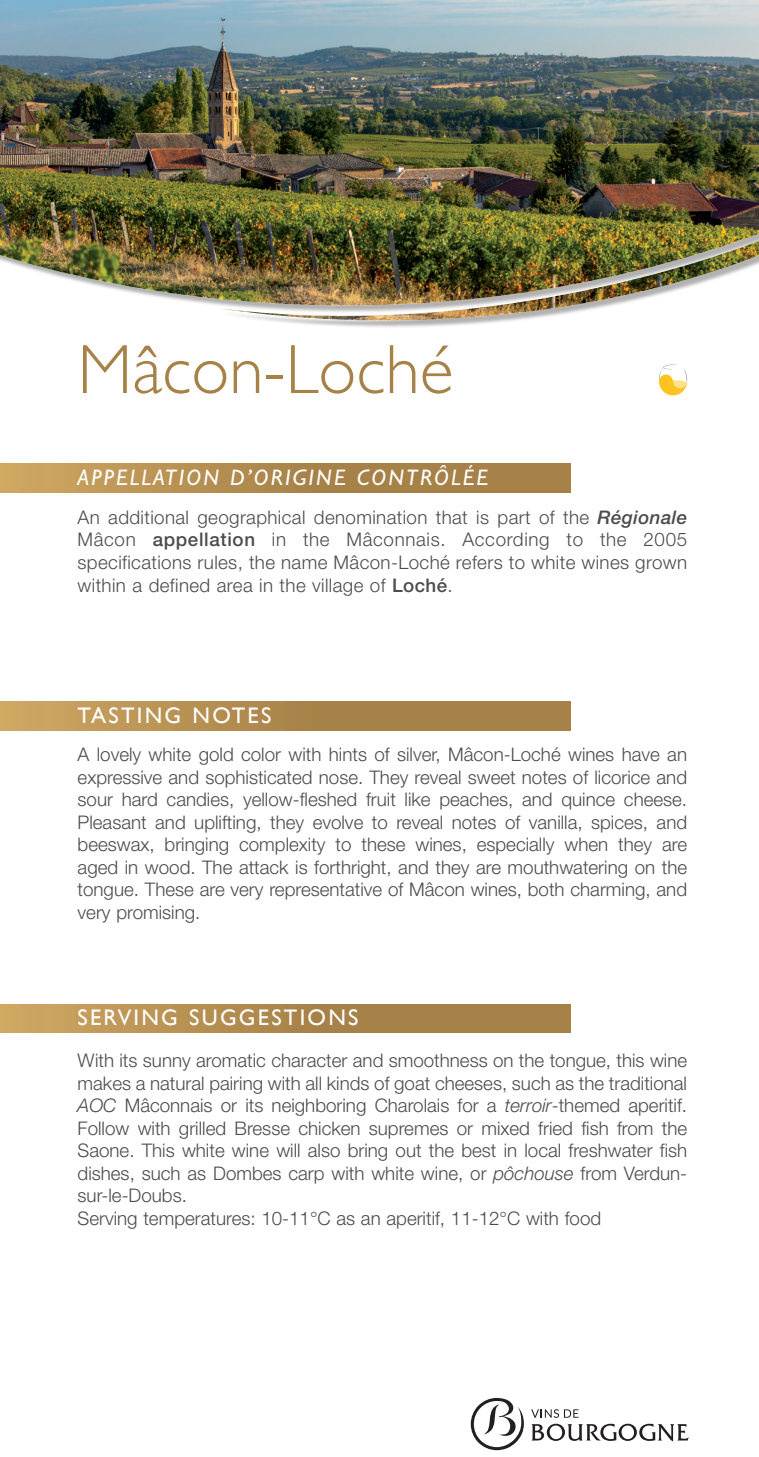
<style>
.page{position:relative;width:759px;height:1457px;background:#fff}
.page>*{position:absolute;margin:0;border:0;box-sizing:border-box;transform-origin:0 0}
.t1{font:300 70px "Gill Sans";color:#a78248}
.t2{font:22.5px "Gill Sans";letter-spacing:.1em;color:#fff}
.t3{font:italic 22.5px "Gill Sans";letter-spacing:.1em;color:#fff}
.t4{font:300 18.75px/22.5px "Helvetica Neue";color:#4b4c4d;text-align:justify}
.s1{font-weight:500;font-style:italic}
.s2{font-weight:500}
.s3{font-style:italic}
</style>
<div class="page">
<img style="left:0;top:0;width:759px;height:323px">
<div style="left:0;top:702px;width:570px;height:28px;background:linear-gradient(to right,#c7a15e,#9d7941)"></div>
<div style="left:0;top:464px;width:570px;height:28px;background:linear-gradient(to right,#c7a15e,#9d7941)"></div>
<div style="left:0;top:1004px;width:570px;height:28px;background:linear-gradient(to right,#c7a15e,#9d7941)"></div>
<svg style="left:659px;top:364px;width:28px;height:31px"></svg>
<svg style="left:531px;top:1409px;width:47px;height:8px"></svg>
<svg style="left:531px;top:1423px;width:158px;height:17px"></svg>
<svg style="left:471px;top:1397px;width:53px;height:52px"></svg>
<svg style="left:0;top:0;width:20px;height:1px"></svg>
<h1 class="t1" style="left:78px;top:330px;width:377px">Mâcon-Loché</h1>
<p class="t3" style="left:78px;top:465px;width:412px">APPELLATION D’ORIGINE CONTRÔLÉE</p>
<p class="t4" style="left:78px;top:505px;width:611px">An additional geographical denomination that is part of the <span class="s1">Régionale </span>Mâcon <span class="s2">appellation</span> in the Mâconnais. According to the 2005 specifications rules, the name Mâcon-Loché refers to white wines grown within a defined area in the village of <span class="s2">Loché</span>.</p>
<p class="t2" style="left:78px;top:702px;width:195px">TASTING NOTES</p>
<p class="t4" style="left:78px;top:742px;width:611px">A lovely white gold color with hints of silver, Mâcon-Loché wines have an expressive and sophisticated nose. They reveal sweet notes of licorice and sour hard candies, yellow-fleshed fruit like peaches, and quince cheese.<br>Pleasant and uplifting, they evolve to reveal notes of vanilla, spices, and beeswax, bringing complexity to these wines, especially when they are aged in wood. The attack is forthright, and they are mouthwatering on the tongue. These are very representative of Mâcon wines, both charming, and very promising.</p>
<p class="t2" style="left:78px;top:1004px;width:282px">SERVING SUGGESTIONS</p>
<p class="t4" style="left:78px;top:1048px;width:611px;text-align:left">With its sunny aromatic character and smoothness on the tongue, this wine makes a natural pairing with all kinds of goat cheeses, such as the traditional <span class="s3">AOC</span> Mâconnais or its neighboring Charolais for a <span class="s3">terroir</span>-themed aperitif.<br>Follow with grilled Bresse chicken supremes or mixed fried fish from the Saone. This white wine will also bring out the best in local freshwater fish dishes, such as Dombes carp with white wine, or <span class="s3">pôchouse</span> from Verdun&shy;sur-le-Doubs.<br>Serving temperatures: 10-11°C as an aperitif, 11-12°C with food</p>
</div>
